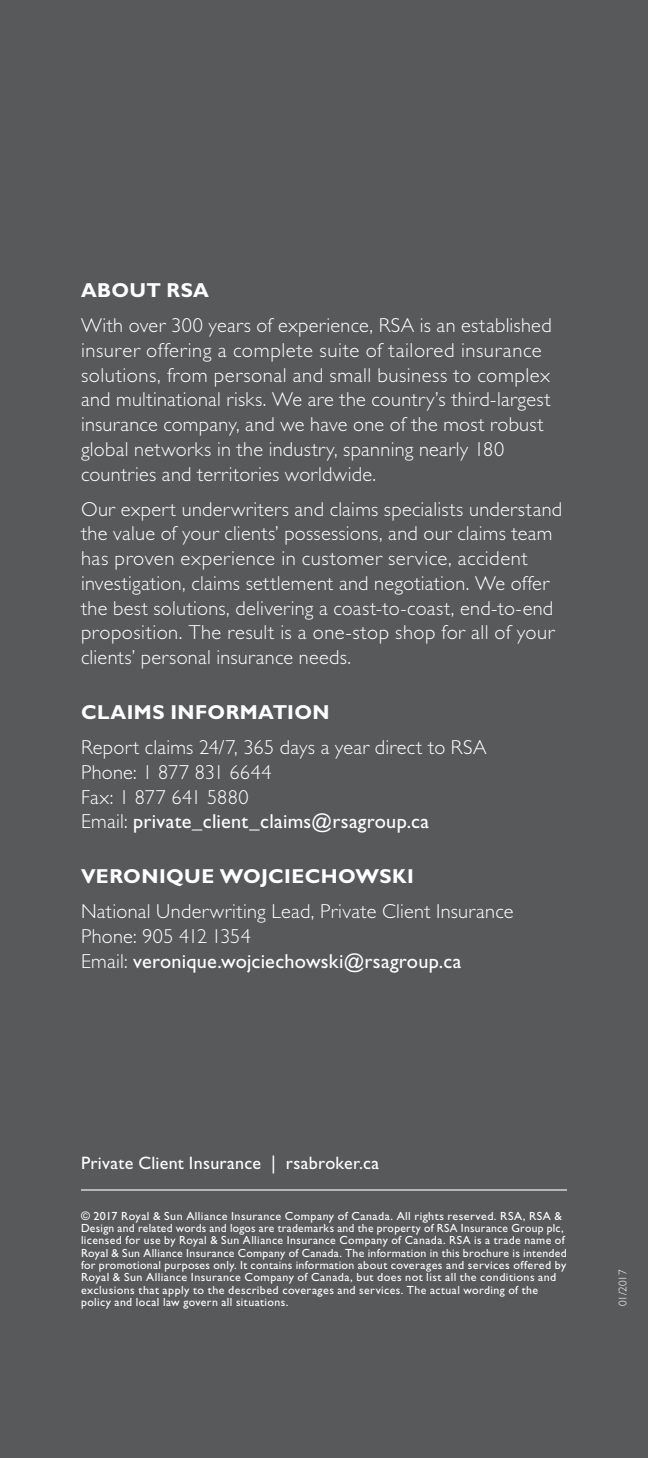
<style>
.page{position:relative;width:648px;height:1458px;background:#58595b}
.page>*{position:absolute;margin:0;border:0;box-sizing:border-box;transform-origin:0 0}
.Body_-_White{font:300 20.25px/24.8px "Gill Sans Std";letter-spacing:.015em;color:#fff}
.Body_-_White-2{font:20.25px/24.8px "Gill Sans Std";letter-spacing:.015em;color:#fff}
.Body_-_White-3{font:700 20.25px "Gill Sans Std";letter-spacing:.02em;color:#fff}
.t1{font:18px "Gill Sans Std";letter-spacing:.015em;color:#fff}
.Legal{font:11.7px/12.4px "Gill Sans Std";letter-spacing:.03em;color:#fff}
.t2{font:300 11.25px "Gill Sans Std";letter-spacing:-.015em;color:#fff}
.s1{font-weight:300}
.s2{font-weight:400}
</style>
<div class="page">
<hr style="left:81px;top:1189px;width:486px;height:2px;background:#fff">
<p class="Body_-_White-3" style="left:81px;top:278px;width:130px">ABOUT RSA</p>
<p class="Body_-_White" style="left:81px;top:313px;width:472px">With over 300 years of experience, RSA is an established insurer offering a complete suite of tailored insurance solutions, from personal and small business to complex and multinational risks. We are the country’s third-largest insurance company, and we have one of the most robust global networks in the industry, spanning nearly 180 countries and territories worldwide.</p>
<p class="Body_-_White" style="left:81px;top:497px;width:483px">Our expert underwriters and claims specialists understand the value of your clients’ possessions, and our claims team has proven experience in customer service, accident investigation, claims settlement and negotiation. We offer the best solutions, delivering a coast-to-coast, end-to-end proposition. The result is a one-stop shop for all of your clients’ personal insurance needs.</p>
<p class="Body_-_White-3" style="left:81px;top:700px;width:250px">CLAIMS INFORMATION</p>
<p class="Body_-_White" style="left:81px;top:735px;width:407px">Report claims 24/7, 365 days a year direct to RSA</p>
<p class="Body_-_White" style="left:81px;top:760px;width:192px">Phone: 1 877 831 6644</p>
<p class="Body_-_White-2" style="left:81px;top:784px;width:350px"><span class="s1">Fax: 1 877 641 5880<br>Email:</span> private_client_claims@rsagroup.ca</p>
<p class="Body_-_White-3" style="left:81px;top:865px;width:335px">VERONIQUE WOJCIECHOWSKI</p>
<p class="Body_-_White" style="left:81px;top:899px;width:434px">National Underwriting Lead, Private Client Insurance<br>Phone: 905 412 1354<br>Email: <span class="s2">veronique.wojciechowski@rsagroup.ca</span></p>
<p class="t1" style="left:81px;top:1153px;width:300px">Private Client Insurance | rsabroker.ca</p>
<p class="Legal" style="left:81px;top:1209px;width:487px">© 2017 Royal &amp; Sun Alliance Insurance Company of Canada. All rights reserved. RSA, RSA &amp; Design and related words and logos are trademarks and the property of RSA Insurance Group plc, licensed for use by Royal &amp; Sun Alliance Insurance Company of Canada. RSA is a trade name of Royal &amp; Sun Alliance Insurance Company of Canada. The information in this brochure is intended for promotional purposes only. It contains information about coverages and services offered by Royal &amp; Sun Alliance Insurance Company of Canada, but does not list all the conditions and exclusions that apply to the described coverages and services. The actual wording of the policy and local law govern all situations.</p>
<p class="t2" style="left:617px;top:1306px;width:38px;rotate:-90deg">01/2017</p>
</div>
